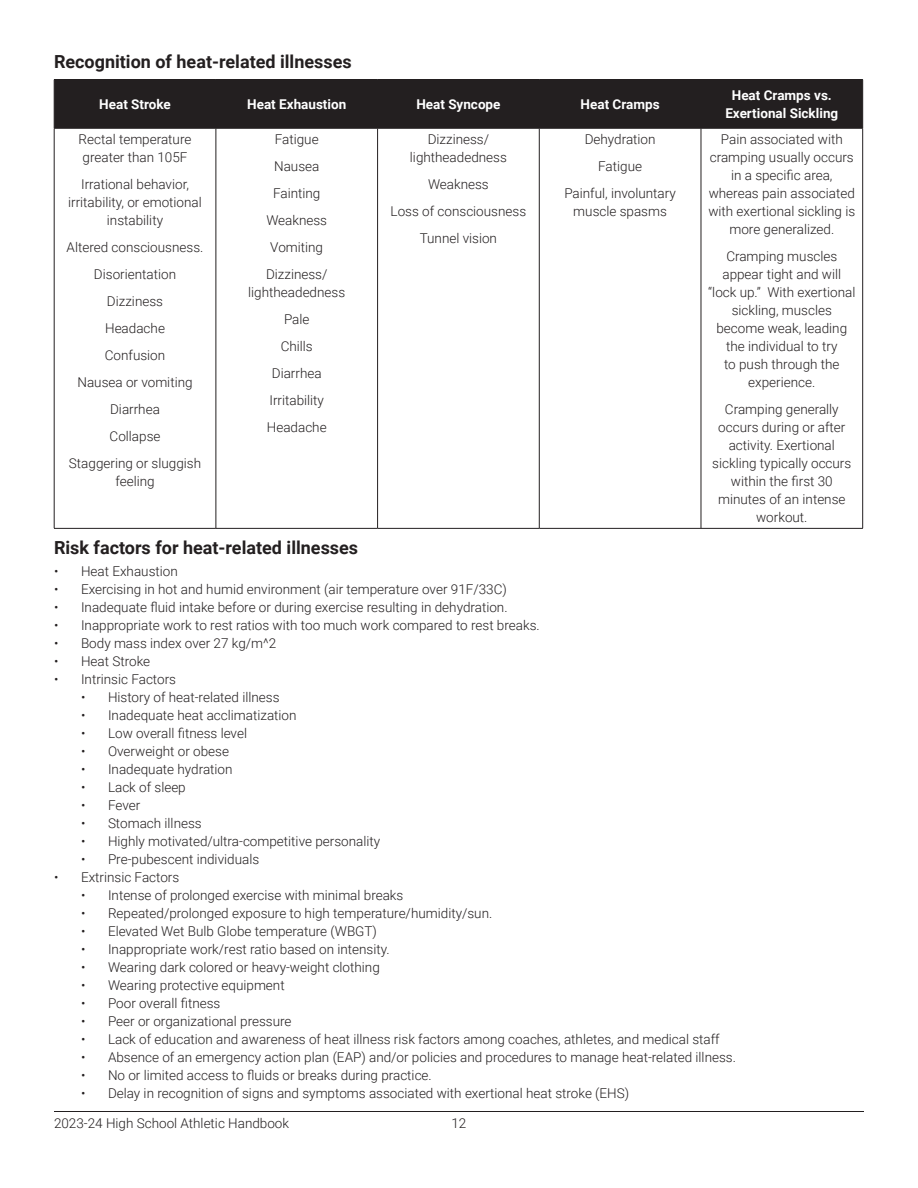
<style>
.page{position:relative;width:918px;height:1188px;background:#fff}
.page>*{position:absolute;margin:0;border:0;box-sizing:border-box;transform-origin:0 0}
.Subheader{font:700 18px "Roboto";color:#231f20}
.t1{font:300 13.5px/18px "Roboto";color:#231f20;text-align:center}
.t2{font:700 13.5px/18px "Roboto";color:#fff;text-align:center}
</style>
<div class="page">
<hr style="left:54px;top:1111px;width:810px;height:1px;background:#231f20">
<div style="left:55px;top:80px;width:807px;height:48px;background:#231f20"></div>
<hr style="left:54px;top:79px;width:162px;height:1px;background:#231f20">
<hr style="left:54px;top:80px;width:1px;height:48px;background:#231f20">
<hr style="left:216px;top:79px;width:162px;height:1px;background:#231f20">
<hr style="left:216px;top:80px;width:1px;height:48px;background:#231f20">
<hr style="left:378px;top:79px;width:161px;height:1px;background:#231f20">
<hr style="left:377px;top:80px;width:1px;height:48px;background:#231f20">
<hr style="left:539px;top:79px;width:162px;height:1px;background:#231f20">
<hr style="left:539px;top:80px;width:1px;height:48px;background:#231f20">
<hr style="left:701px;top:79px;width:162px;height:1px;background:#231f20">
<hr style="left:701px;top:80px;width:1px;height:48px;background:#231f20">
<hr style="left:862px;top:80px;width:1px;height:48px;background:#231f20">
<hr style="left:54px;top:128px;width:162px;height:1px;background:#231f20">
<hr style="left:54px;top:128px;width:1px;height:400px;background:#231f20">
<hr style="left:216px;top:128px;width:162px;height:1px;background:#231f20">
<hr style="left:216px;top:128px;width:1px;height:400px;background:#231f20">
<hr style="left:378px;top:128px;width:161px;height:1px;background:#231f20">
<hr style="left:377px;top:128px;width:1px;height:400px;background:#231f20">
<hr style="left:539px;top:128px;width:162px;height:1px;background:#231f20">
<hr style="left:539px;top:128px;width:1px;height:400px;background:#231f20">
<hr style="left:701px;top:128px;width:162px;height:1px;background:#231f20">
<hr style="left:701px;top:128px;width:1px;height:400px;background:#231f20">
<hr style="left:862px;top:128px;width:1px;height:400px;background:#231f20">
<hr style="left:54px;top:528px;width:162px;height:1px;background:#231f20">
<hr style="left:216px;top:528px;width:162px;height:1px;background:#231f20">
<hr style="left:378px;top:528px;width:161px;height:1px;background:#231f20">
<hr style="left:539px;top:528px;width:162px;height:1px;background:#231f20">
<hr style="left:701px;top:528px;width:162px;height:1px;background:#231f20">
<p class="Subheader" style="left:54px;top:48px;width:299px">Recognition of heat-related illnesses</p>
<p class="t2" style="left:99px;top:95px;width:73px">Heat Stroke</p>
<p class="t2" style="left:247px;top:95px;width:101px">Heat Exhaustion</p>
<p class="t2" style="left:416px;top:95px;width:86px">Heat Syncope</p>
<p class="t2" style="left:581px;top:95px;width:80px">Heat Cramps</p>
<p class="t2" style="left:725px;top:86px;width:114px">Heat Cramps vs.<br>Exertional Sickling</p>
<p class="t1" style="left:79px;top:130px;width:114px;text-align:left">Rectal temperature greater than 105F</p>
<p class="t1" style="left:68px;top:175px;width:135px">Irrational behavior, irritability, or emotional instability</p>
<p class="t1" style="left:67px;top:238px;width:136px">Altered consciousness.</p>
<p class="t1" style="left:94px;top:265px;width:84px">Disorientation</p>
<p class="t1" style="left:107px;top:292px;width:58px">Dizziness</p>
<p class="t1" style="left:105px;top:319px;width:61px">Headache</p>
<p class="t1" style="left:105px;top:346px;width:62px">Confusion</p>
<p class="t1" style="left:77px;top:373px;width:117px">Nausea or vomiting</p>
<p class="t1" style="left:110px;top:400px;width:51px">Diarrhea</p>
<p class="t1" style="left:110px;top:427px;width:52px">Collapse</p>
<p class="t1" style="left:69px;top:454px;width:134px">Staggering or sluggish feeling</p>
<p class="t1" style="left:585px;top:130px;width:72px">Dehydration</p>
<p class="t1" style="left:598px;top:157px;width:45px">Fatigue</p>
<p class="t1" style="left:564px;top:184px;width:113px">Painful, involuntary muscle spasms</p>
<p class="t1" style="left:708px;top:130px;width:148px">Pain associated with cramping usually occurs in a specific area, whereas pain associated with exertional sickling is more generalized.</p>
<p class="t1" style="left:708px;top:247px;width:149px">Cramping muscles appear tight and will “lock up.” With exertional sickling, muscles become weak, leading the individual to try<br>to push through the experience.</p>
<p class="t1" style="left:712px;top:400px;width:141px">Cramping generally occurs during or after activity. Exertional sickling typically occurs within the first 30 minutes of an intense workout.</p>
<p class="t1" style="left:275px;top:130px;width:45px">Fatigue</p>
<p class="t1" style="left:274px;top:157px;width:47px">Nausea</p>
<p class="t1" style="left:273px;top:184px;width:49px">Fainting</p>
<p class="t1" style="left:266px;top:211px;width:62px">Weakness</p>
<p class="t1" style="left:270px;top:238px;width:54px">Vomiting</p>
<p class="t1" style="left:248px;top:265px;width:98px">Dizziness/ lightheadedness</p>
<p class="t1" style="left:284px;top:310px;width:27px">Pale</p>
<p class="t1" style="left:281px;top:337px;width:34px">Chills</p>
<p class="t1" style="left:272px;top:364px;width:51px">Diarrhea</p>
<p class="t1" style="left:269px;top:391px;width:56px">Irritability</p>
<p class="t1" style="left:267px;top:418px;width:61px">Headache</p>
<p class="t1" style="left:410px;top:130px;width:98px">Dizziness/ lightheadedness</p>
<p class="t1" style="left:428px;top:175px;width:62px">Weakness</p>
<p class="t1" style="left:391px;top:202px;width:137px">Loss of consciousness</p>
<p class="t1" style="left:420px;top:229px;width:79px">Tunnel vision</p>
<p class="Subheader" style="left:54px;top:534px;width:306px">Risk factors for heat-related illnesses</p>
<p class="t1" style="left:54px;top:562px;width:125px">• Heat Exhaustion</p>
<p class="t1" style="left:54px;top:580px;width:454px">• Exercising in hot and humid environment (air temperature over 91F/33C)</p>
<p class="t1" style="left:54px;top:598px;width:455px">• Inadequate fluid intake before or during exercise resulting in dehydration.</p>
<p class="t1" style="left:54px;top:616px;width:485px">• Inappropriate work to rest ratios with too much work compared to rest breaks.</p>
<p class="t1" style="left:54px;top:634px;width:224px">• Body mass index over 27 kg/m^2</p>
<p class="t1" style="left:54px;top:652px;width:98px">• Heat Stroke</p>
<p class="t1" style="left:54px;top:670px;width:124px">• Intrinsic Factors</p>
<p class="t1" style="left:81px;top:688px;width:200px">• History of heat-related illness</p>
<p class="t1" style="left:81px;top:706px;width:217px">• Inadequate heat acclimatization</p>
<p class="t1" style="left:81px;top:724px;width:168px">• Low overall fitness level</p>
<p class="t1" style="left:81px;top:742px;width:150px">• Overweight or obese</p>
<p class="t1" style="left:81px;top:760px;width:153px">• Inadequate hydration</p>
<p class="t1" style="left:81px;top:778px;width:106px">• Lack of sleep</p>
<p class="t1" style="left:81px;top:796px;width:61px">• Fever</p>
<p class="t1" style="left:81px;top:814px;width:122px">• Stomach illness</p>
<p class="t1" style="left:81px;top:832px;width:301px">• Highly motivated/ultra-competitive personality</p>
<p class="t1" style="left:81px;top:850px;width:180px">• Pre-pubescent individuals</p>
<p class="t1" style="left:54px;top:868px;width:127px">• Extrinsic Factors</p>
<p class="t1" style="left:81px;top:886px;width:324px">• Intense of prolonged exercise with minimal breaks</p>
<p class="t1" style="left:81px;top:904px;width:411px">• Repeated/prolonged exposure to high temperature/humidity/sun.</p>
<p class="t1" style="left:81px;top:922px;width:297px">• Elevated Wet Bulb Globe temperature (WBGT)</p>
<p class="t1" style="left:81px;top:940px;width:308px">• Inappropriate work/rest ratio based on intensity.</p>
<p class="t1" style="left:81px;top:958px;width:300px">• Wearing dark colored or heavy-weight clothing</p>
<p class="t1" style="left:81px;top:976px;width:205px">• Wearing protective equipment</p>
<p class="t1" style="left:81px;top:994px;width:141px">• Poor overall fitness</p>
<p class="t1" style="left:81px;top:1012px;width:212px">• Peer or organizational pressure</p>
<p class="t1" style="left:81px;top:1030px;width:640px">• Lack of education and awareness of heat illness risk factors among coaches, athletes, and medical staff</p>
<p class="t1" style="left:81px;top:1048px;width:654px">• Absence of an emergency action plan (EAP) and/or policies and procedures to manage heat-related illness.</p>
<p class="t1" style="left:81px;top:1066px;width:352px">• No or limited access to fluids or breaks during practice.</p>
<p class="t1" style="left:81px;top:1084px;width:550px">• Delay in recognition of signs and symptoms associated with exertional heat stroke (EHS)</p>
<p class="t1" style="left:54px;top:1113px;width:237px">2023-24 High School Athletic Handbook</p>
<p class="t1" style="left:452px;top:1113px;width:16px">12</p>
</div>
